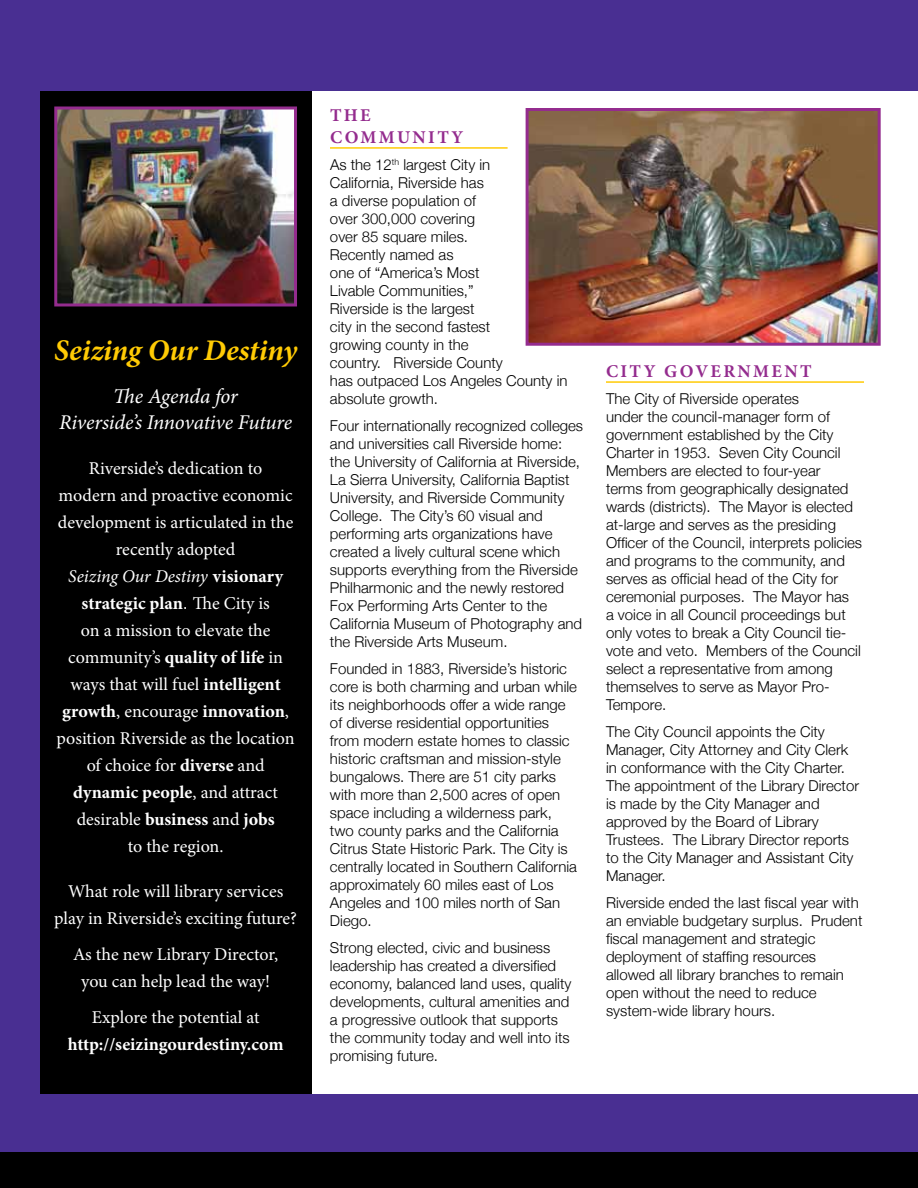
<style>
.page{position:relative;width:918px;height:1188px;background:#000}
.page>*{position:absolute;margin:0;border:0;box-sizing:border-box;transform-origin:0 0}
.t1{font:italic 700 30px "Minion Pro";color:#ffcb05}
.t2{font:italic 21px/25.2px "Minion Pro";letter-spacing:-.01em;color:#fff;text-align:center}
.t3{font:18px/27px "Minion Pro";color:#fff;text-align:center}
.t4{font:700 18px "Minion Pro";letter-spacing:-.005em;color:#fff}
.t5{font:700 18px/21.6px "Minion Pro";letter-spacing:.13em;color:#942c8e}
.t6{font:300 15px/18px "Helvetica Neue";color:#000}
.s1{font-style:italic}
.s2{font-weight:700}
.s3{font-family:"Helvetica Neue";font-weight:300}
</style>
<div class="page">
<div style="left:0;top:0;width:918px;height:1152px;background:#492f92"></div>
<div style="left:40px;top:91px;width:878px;height:1003px;background:#fff"></div>
<hr style="left:330px;top:147px;width:178px;height:2px;background:#ffcb05">
<hr style="left:606px;top:381px;width:258px;height:2px;background:#ffcb05">
<div style="left:40px;top:91px;width:272px;height:1003px;background:#000"></div>
<img style="left:58px;top:110px;width:235px;height:192px">
<div style="left:54px;top:106px;width:243px;height:200px;border:3px solid #942c8e"></div>
<img style="left:530px;top:112px;width:347px;height:230px">
<div style="left:526px;top:108px;width:355px;height:238px;border:3px solid #942c8e"></div>
<h1 class="t1" style="left:54px;top:329px;width:245px">Seizing Our Destiny</h1>
<h2 class="t2" style="left:59px;top:384px;width:235px">The Agenda for<br>Riverside’s Innovative Future</h2>
<p class="t3" style="left:57px;top:454px;width:240px">Riverside’s dedication to<br>modern and proactive economic development is articulated in the recently adopted<br><span class="s1">Seizing Our Destiny</span> <span class="s2">visionary strategic plan</span><span class="s3">.</span> The City is<br>on a mission to elevate the community’s <span class="s2">quality of life</span> in ways that will fuel <span class="s2">intelligent growth</span>, encourage <span class="s2">innovation</span>, position Riverside as the location of choice for <span class="s2">diverse</span> and <span class="s2">dynamic people</span>, and attract desirable <span class="s2">business</span> and <span class="s2">jobs<br></span>to the region.</p>
<p class="t3" style="left:54px;top:877px;width:244px">What role will library services play in Riverside’s exciting future?</p>
<p class="t3" style="left:73px;top:940px;width:207px">As the new Library Director, you can help lead the way!</p>
<p class="t3" style="left:92px;top:1003px;width:169px">Explore the potential at</p>
<p class="t4" style="left:68px;top:1031px;width:217px">http://seizingourdestiny.com</p>
<p class="t5" style="left:330px;top:104px;width:135px">THE<br>COMMUNITY</p>
<p class="t6" style="left:330px;top:155px;width:239px">As the 12<sup>th</sup> largest City in<br>California, Riverside has<br>a diverse population of<br>over 300,000 covering<br>over 85 square miles.<br>Recently named as<br>one of “America’s Most<br>Livable Communities,”<br>Riverside is the largest<br>city in the second fastest<br>growing county in the<br>country. Riverside County<br>has outpaced Los Angeles County in absolute growth.</p>
<p class="t6" style="left:330px;top:416px;width:255px">Four internationally recognized colleges and universities call Riverside home: the University of California at Riverside, La Sierra University, California Baptist University, and Riverside Community College. The City’s 60 visual and performing arts organizations have created a lively cultural scene which supports everything from the Riverside Philharmonic and the newly restored Fox Performing Arts Center to the California Museum of Photography and the Riverside Arts Museum.</p>
<p class="t6" style="left:330px;top:659px;width:249px">Founded in 1883, Riverside’s historic core is both charming and urban while its neighborhoods offer a wide range of diverse residential opportunities from modern estate homes to classic historic craftsman and mission-style bungalows. There are 51 city parks with more than 2,500 acres of open space including a wilderness park, two county parks and the California Citrus State Historic Park. The City is centrally located in Southern California approximately 60 miles east of Los Angeles and 100 miles north of San Diego.</p>
<p class="t6" style="left:330px;top:938px;width:243px">Strong elected, civic and business leadership has created a diversified economy, balanced land uses, quality developments, cultural amenities and a progressive outlook that supports the community today and well into its promising future.</p>
<p class="t5" style="left:606px;top:360px;width:207px">CITY GOVERNMENT</p>
<p class="t6" style="left:606px;top:389px;width:258px">The City of Riverside operates<br>under the council-manager form of government established by the City Charter in 1953. Seven City Council Members are elected to four-year<br>terms from geographically designated wards (districts). The Mayor is elected at-large and serves as the presiding Officer of the Council, interprets policies and programs to the community, and serves as official head of the City for ceremonial purposes. The Mayor has<br>a voice in all Council proceedings but only votes to break a City Council tie&shy;vote and veto. Members of the Council select a representative from among themselves to serve as Mayor Pro-Tempore.</p>
<p class="t6" style="left:606px;top:722px;width:255px">The City Council appoints the City Manager, City Attorney and City Clerk in conformance with the City Charter.<br>The appointment of the Library Director is made by the City Manager and approved by the Board of Library Trustees. The Library Director reports to the City Manager and Assistant City Manager.</p>
<p class="t6" style="left:606px;top:893px;width:258px">Riverside ended the last fiscal year with an enviable budgetary surplus. Prudent fiscal management and strategic deployment of staffing resources allowed all library branches to remain open without the need to reduce system-wide library hours.</p>
</div>
